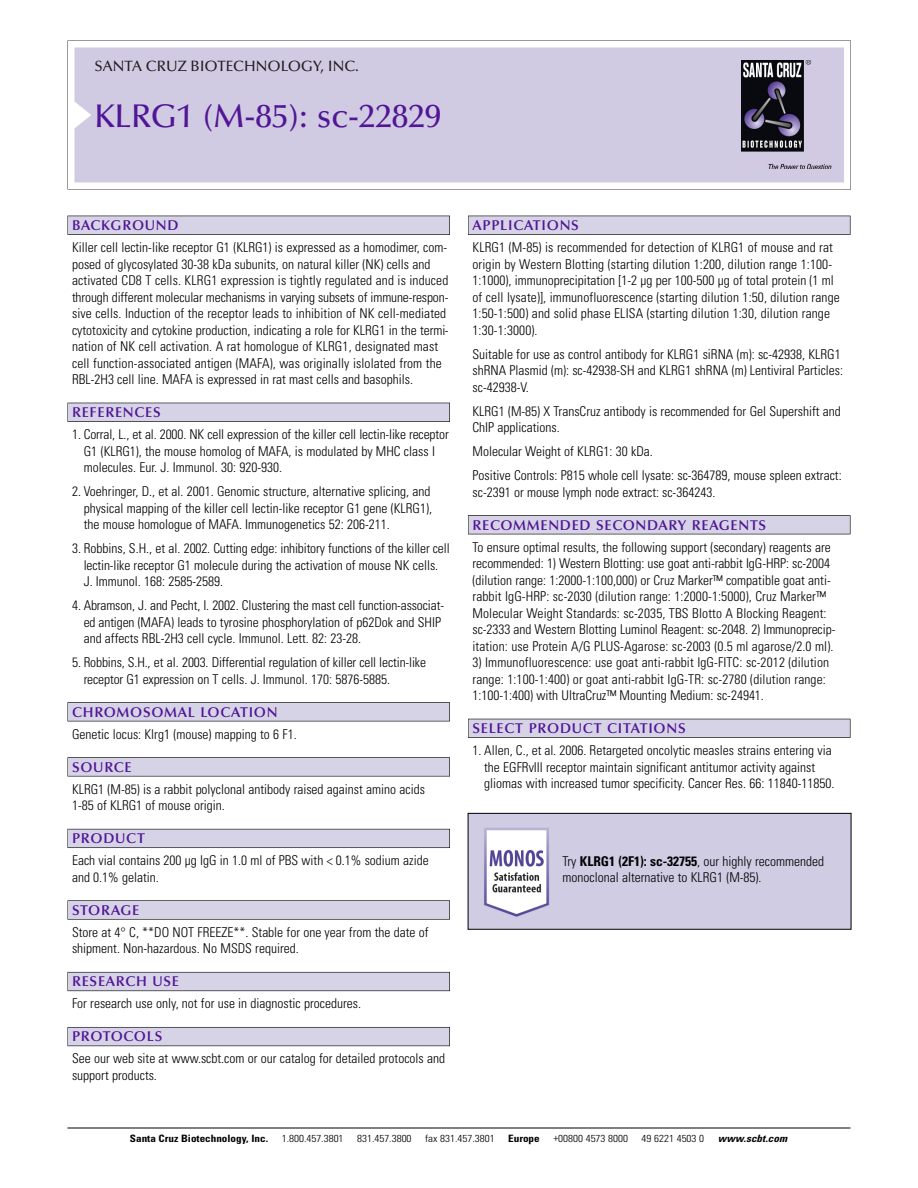
<style>
.page{position:relative;width:918px;height:1188px;background:#fff}
.page>*{position:absolute;margin:0;border:0;box-sizing:border-box;transform-origin:0 0}
.t1{font:500 33px "Optima";color:#511695}
.t2{font:500 15px "Optima";color:#231f20}
.t3{font:600 14.25px "Optima";letter-spacing:.05em;color:#511695}
.t4{font:300 condensed 13.5px/16.5px "Univers";color:#000}
.t5{font:300 condensed 10.2px "Univers";color:#000;scale:1.1 1}
.t6{font:700 condensed 10.2px "Univers";color:#000;scale:1.1 1}
.t7{font:italic 700 condensed 10.2px "Univers";letter-spacing:.005em;color:#000;scale:1.1 1}
.s1{font-weight:700}
</style>
<div class="page">
<svg style="left:68px;top:40px;width:783px;height:149px"></svg>
<div style="left:74px;top:47px;width:770px;height:135px;background:#d1cae3"></div>
<img style="left:741px;top:60px;width:90px;height:108px">
<div style="left:68px;top:216px;width:382px;height:19px;background:#525155"></div>
<div style="left:68px;top:216px;width:381px;height:18px;background:#d7d3e7"></div>
<div style="left:68px;top:403px;width:382px;height:19px;background:#515055"></div>
<div style="left:68px;top:403px;width:381px;height:18px;background:#d7d3e7"></div>
<div style="left:68px;top:702px;width:382px;height:19px;background:#545357"></div>
<div style="left:68px;top:703px;width:381px;height:18px;background:#d7d3e7"></div>
<div style="left:68px;top:757px;width:382px;height:19px;background:#575759"></div>
<div style="left:68px;top:758px;width:381px;height:18px;background:#d7d3e7"></div>
<div style="left:68px;top:829px;width:382px;height:19px;background:#5b5a62"></div>
<div style="left:68px;top:829px;width:381px;height:18px;background:#d7d3e7"></div>
<div style="left:68px;top:900px;width:382px;height:20px;background:#626263"></div>
<div style="left:68px;top:901px;width:381px;height:18px;background:#d7d3e7"></div>
<div style="left:68px;top:972px;width:382px;height:19px;background:#66646d"></div>
<div style="left:68px;top:973px;width:381px;height:18px;background:#d7d3e7"></div>
<div style="left:68px;top:1027px;width:382px;height:19px;background:#5b5961"></div>
<div style="left:68px;top:1028px;width:381px;height:18px;background:#d7d3e7"></div>
<div style="left:468px;top:216px;width:382px;height:19px;background:#525155"></div>
<div style="left:468px;top:216px;width:382px;height:18px;background:#d7d3e7"></div>
<div style="left:468px;top:515px;width:382px;height:19px;background:#525155"></div>
<div style="left:468px;top:516px;width:382px;height:18px;background:#d7d3e7"></div>
<div style="left:468px;top:719px;width:382px;height:19px;background:#525158"></div>
<div style="left:468px;top:719px;width:382px;height:18px;background:#d7d3e7"></div>
<hr style="left:68px;top:1128px;width:782px;height:1px;background:#000">
<img style="left:470px;top:815px;width:379px;height:113px">
<div style="left:468px;top:813px;width:383px;height:117px;border:1px solid #000"></div>
<p class="t2" style="left:94px;top:61px;width:266px">SANTA CRUZ BIOTECHNOLOGY, INC.</p>
<h1 class="t1" style="left:94px;top:103px;width:348px">KLRG1 (M-85): sc-22829</h1>
<p class="t3" style="left:72px;top:219px;width:108px">BACKGROUND</p>
<p class="t4" style="left:72px;top:240px;width:378px">Killer cell lectin-like receptor G1 (KLRG1) is expressed as a homodimer, com&shy;posed of glycosylated 30-38 kDa subunits, on natural killer (NK) cells and activated CD8 T cells. KLRG1 expression is tightly regulated and is induced through different molecular mechanisms in varying subsets of immune-respon&shy;sive cells. Induction of the receptor leads to inhibition of NK cell-mediated cytotoxicity and cytokine production, indicating a role for KLRG1 in the termi&shy;nation of NK cell activation. A rat homologue of KLRG1, designated mast cell function-associated antigen (MAFA), was originally islolated from the RBL-2H3 cell line. MAFA is expressed in rat mast cells and basophils.</p>
<p class="t3" style="left:72px;top:407px;width:90px">REFERENCES</p>
<p class="t4" style="left:84px;top:427px;width:367px;text-indent:-12px">1. Corral, L., et al. 2000. NK cell expression of the killer cell lectin-like receptor<br>G1 (KLRG1), the mouse homolog of MAFA, is modulated by MHC class I molecules. Eur. J. Immunol. 30: 920-930.</p>
<p class="t4" style="left:84px;top:484px;width:350px;text-indent:-12px">2. Voehringer, D., et al. 2001. Genomic structure, alternative splicing, and physical mapping of the killer cell lectin-like receptor G1 gene (KLRG1), the mouse homologue of MAFA. Immunogenetics 52: 206-211.</p>
<p class="t4" style="left:84px;top:541px;width:368px;text-indent:-12px">3. Robbins, S.H., et al. 2002. Cutting edge: inhibitory functions of the killer cell lectin-like receptor G1 molecule during the activation of mouse NK cells.<br>J. Immunol. 168: 2585-2589.</p>
<p class="t4" style="left:84px;top:598px;width:362px;text-indent:-12px">4. Abramson, J. and Pecht, I. 2002. Clustering the mast cell function-associat&shy;ed antigen (MAFA) leads to tyrosine phosphorylation of p62Dok and SHIP and affects RBL-2H3 cell cycle. Immunol. Lett. 82: 23-28.</p>
<p class="t4" style="left:84px;top:655px;width:344px;text-indent:-12px">5. Robbins, S.H., et al. 2003. Differential regulation of killer cell lectin-like receptor G1 expression on T cells. J. Immunol. 170: 5876-5885.</p>
<p class="t3" style="left:72px;top:706px;width:207px">CHROMOSOMAL LOCATION</p>
<p class="t4" style="left:72px;top:727px;width:226px">Genetic locus: Klrg1 (mouse) mapping to 6 F1.</p>
<p class="t3" style="left:72px;top:761px;width:61px">SOURCE</p>
<p class="t4" style="left:72px;top:782px;width:354px">KLRG1 (M-85) is a rabbit polyclonal antibody raised against amino acids<br>1-85 of KLRG1 of mouse origin.</p>
<p class="t3" style="left:72px;top:833px;width:74px">PRODUCT</p>
<p class="t4" style="left:72px;top:853px;width:358px">Each vial contains 200 µg IgG in 1.0 ml of PBS with &lt; 0.1% sodium azide and 0.1% gelatin.</p>
<p class="t3" style="left:72px;top:904px;width:69px">STORAGE</p>
<p class="t4" style="left:72px;top:925px;width:358px">Store at 4° C, **DO NOT FREEZE**. Stable for one year from the date of shipment. Non-hazardous. No MSDS required.</p>
<p class="t3" style="left:72px;top:976px;width:109px">RESEARCH USE</p>
<p class="t4" style="left:72px;top:997px;width:290px">For research use only, not for use in diagnostic procedures.</p>
<p class="t3" style="left:72px;top:1031px;width:92px">PROTOCOLS</p>
<p class="t4" style="left:72px;top:1052px;width:375px">See our web site at www.scbt.com or our catalog for detailed protocols and support products.</p>
<p class="t3" style="left:473px;top:219px;width:108px">APPLICATIONS</p>
<p class="t4" style="left:473px;top:240px;width:369px">KLRG1 (M-85) is recommended for detection of KLRG1 of mouse and rat origin by Western Blotting (starting dilution 1:200, dilution range 1:100- 1:1000), immunoprecipitation [1-2 µg per 100-500 µg of total protein (1 ml of cell lysate)], immunofluorescence (starting dilution 1:50, dilution range 1:50-1:500) and solid phase ELISA (starting dilution 1:30, dilution range 1:30-1:3000).</p>
<p class="t4" style="left:473px;top:347px;width:372px">Suitable for use as control antibody for KLRG1 siRNA (m): sc-42938, KLRG1 shRNA Plasmid (m): sc-42938-SH and KLRG1 shRNA (m) Lentiviral Particles: sc-42938-V.</p>
<p class="t4" style="left:473px;top:404px;width:370px">KLRG1 (M-85) X TransCruz antibody is recommended for Gel Supershift and<br>ChIP applications.</p>
<p class="t4" style="left:473px;top:440px;width:371px;line-height:24px">Molecular Weight of KLRG1: 30 kDa.<br>Positive Controls: P815 whole cell lysate: sc-364789, mouse spleen extract:</p>
<p class="t4" style="left:473px;top:485px;width:244px">sc-2391 or mouse lymph node extract: sc-364243.</p>
<p class="t3" style="left:473px;top:519px;width:295px">RECOMMENDED SECONDARY REAGENTS</p>
<p class="t4" style="left:473px;top:540px;width:364px">To ensure optimal results, the following support (secondary) reagents are recommended: 1) Western Blotting: use goat anti-rabbit IgG-HRP: sc-2004 (dilution range: 1:2000-1:100,000) or Cruz Marker™ compatible goat anti&shy;rabbit IgG-HRP: sc-2030 (dilution range: 1:2000-1:5000), Cruz Marker™ Molecular Weight Standards: sc-2035, TBS Blotto A Blocking Reagent: sc-2333 and Western Blotting Luminol Reagent: sc-2048. 2) Immunoprecip&shy;itation: use Protein A/G PLUS-Agarose: sc-2003 (0.5 ml agarose/2.0 ml).</p>
<p class="t4" style="left:473px;top:655px;width:358px">3) Immunofluorescence: use goat anti-rabbit IgG-FITC: sc-2012 (dilution range: 1:100-1:400) or goat anti-rabbit IgG-TR: sc-2780 (dilution range:<br>1:100-1:400) with UltraCruz™ Mounting Medium: sc-24941.</p>
<p class="t3" style="left:473px;top:723px;width:215px">SELECT PRODUCT CITATIONS</p>
<p class="t4" style="left:484px;top:743px;width:352px;text-indent:-12px">1. Allen, C., et al. 2006. Retargeted oncolytic measles strains entering via the EGFRvIII receptor maintain significant antitumor activity against gliomas with increased tumor specificity. Cancer Res. 66: 11840-11850.</p>
<p class="t4" style="left:563px;top:854px;width:263px">Try <span class="s1">KLRG1 (2F1): sc-32755</span>, our highly recommended monoclonal alternative to KLRG1 (M-85).</p>
<p class="t6" style="left:130px;top:1135px;width:127px">Santa Cruz Biotechnology, Inc.</p>
<p class="t5" style="left:282px;top:1135px;width:58px">1.800.457.3801</p>
<p class="t5" style="left:357px;top:1135px;width:51px">831.457.3800</p>
<p class="t5" style="left:425px;top:1135px;width:65px">fax 831.457.3801</p>
<p class="t6" style="left:508px;top:1135px;width:30px">Europe</p>
<p class="t5" style="left:553px;top:1135px;width:69px">+00800 4573 8000</p>
<p class="t5" style="left:642px;top:1135px;width:58px">49 6221 4503 0</p>
<p class="t7" style="left:718px;top:1135px;width:64px">www.scbt.com</p>
</div>
